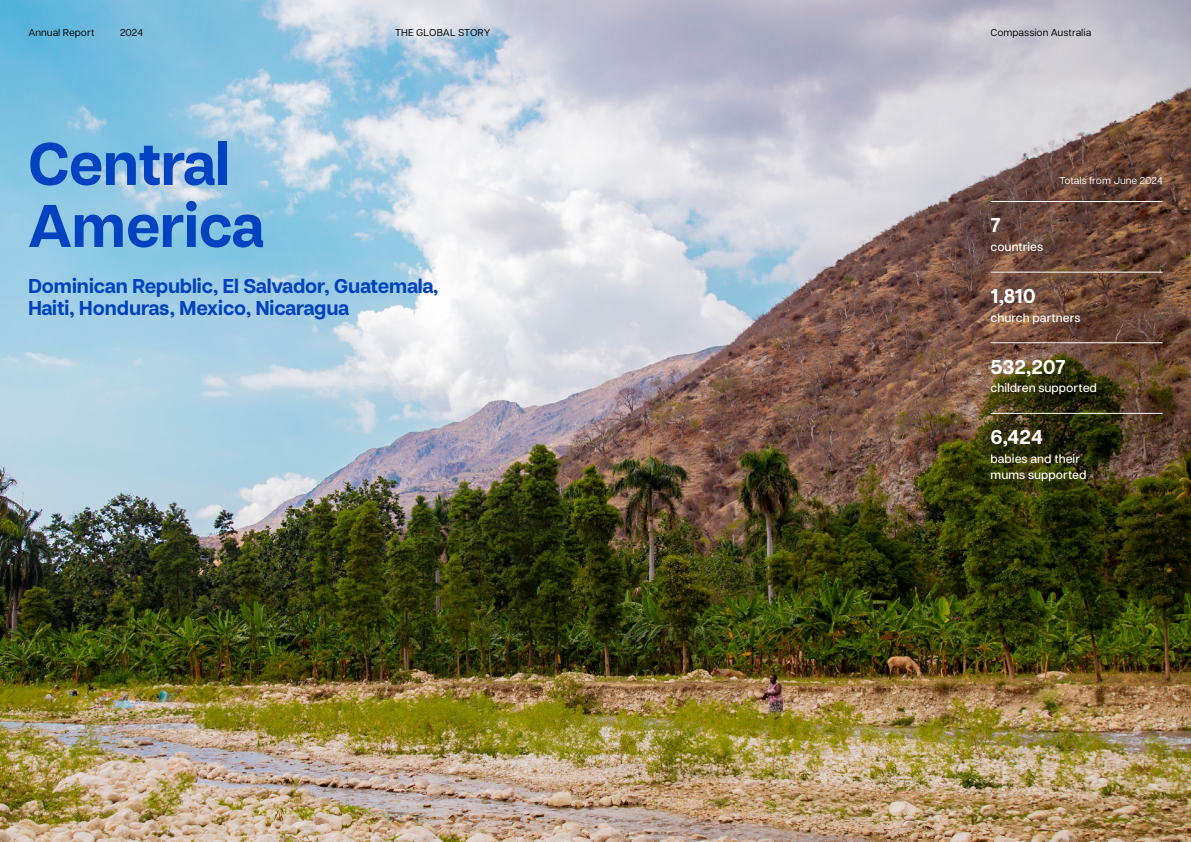
<style>
.page{position:relative;width:1191px;height:842px;background:#fff}
.page>*{position:absolute;margin:0;border:0;box-sizing:border-box;transform-origin:0 0}
.t1{font:700 60px/62px "Neighbour Sans";color:#0042bf}
.t2{font:700 20px/22px "Neighbour Sans";color:#0042bf}
.t3{font:700 20px "Neighbour Sans";color:#fff}
.t4{font:500 12px/16px "Neighbour Sans";color:#fff}
.t5{font:10px "Neighbour Sans";color:#000}
.t6{font:10px "Neighbour Sans";color:#fff}
</style>
<div class="page">
<img style="left:0;top:0;width:1191px;height:842px">
<hr style="left:990px;top:201px;width:172px;height:1px;background:#fff">
<hr style="left:990px;top:272px;width:172px;height:1px;background:#fff">
<hr style="left:990px;top:342px;width:172px;height:1px;background:#fff">
<hr style="left:990px;top:413px;width:172px;height:1px;background:#fff">
<p class="t5" style="left:28px;top:25px;width:68px">Annual Report</p>
<p class="t5" style="left:120px;top:25px;width:24px">2024</p>
<p class="t5" style="left:395px;top:25px;width:97px">THE GLOBAL STORY</p>
<p class="t5" style="left:990px;top:25px;width:102px">Compassion Australia</p>
<h1 class="t1" style="left:28px;top:131px;width:237px">Central<br>America</h1>
<p class="t2" style="left:28px;top:274px;width:411px">Dominican Republic, El Salvador, Guatemala,<br>Haiti, Honduras, Mexico, Nicaragua</p>
<p class="t6" style="left:1059px;top:174px;width:105px">Totals from June 2024</p>
<p class="t3" style="left:990px;top:211px;width:12px">7</p>
<p class="t4" style="left:990px;top:238px;width:54px">countries</p>
<p class="t3" style="left:990px;top:281px;width:46px">1,810</p>
<p class="t4" style="left:990px;top:309px;width:91px">church partners</p>
<p class="t3" style="left:990px;top:352px;width:77px">532,207</p>
<p class="t4" style="left:990px;top:380px;width:108px">children supported</p>
<p class="t3" style="left:990px;top:422px;width:54px">6,424</p>
<p class="t4" style="left:990px;top:450px;width:97px">babies and their mums supported</p>
</div>
